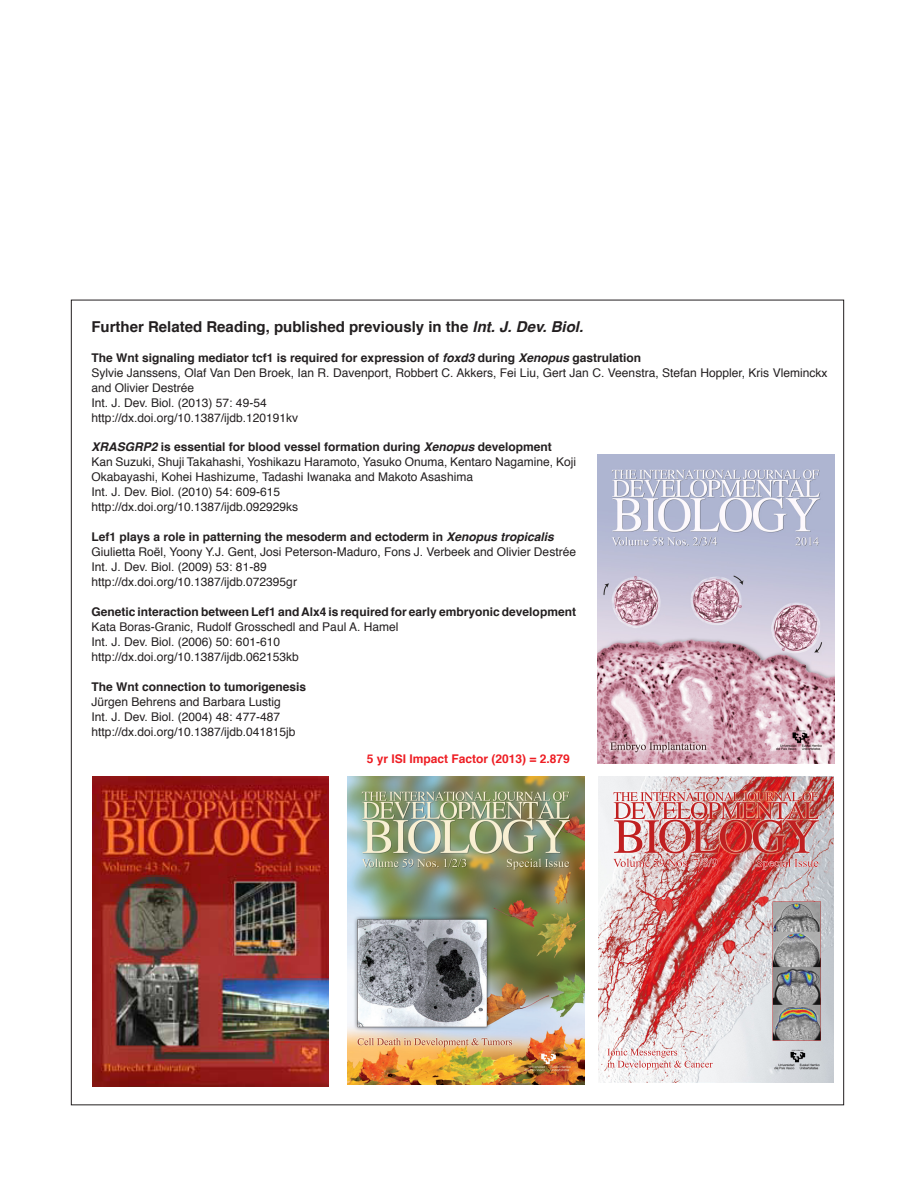
<style>
.page{position:relative;width:915px;height:1191px;background:#fff}
.page>*{position:absolute;margin:0;border:0;box-sizing:border-box;transform-origin:0 0}
._0-TitleSmall-2{font:700 15px "Helvetica";color:#231f20}
._0-RelatedArticles{font:12px/15px "Helvetica";color:#231f20}
._0-RelatedArticles-2{font:700 12px "Helvetica";color:#231f20}
._0-TitleSmall-2-2{font:700 12px "Helvetica";color:#ee1d23}
.s1{font-style:italic}
</style>
<div class="page">
<img style="left:597px;top:454px;width:237px;height:309px">
<img style="left:347px;top:776px;width:237px;height:308px">
<img style="left:598px;top:776px;width:235px;height:306px">
<img style="left:685px;top:792px;width:125px;height:9px">
<img style="left:690px;top:802px;width:128px;height:17px">
<img style="left:614px;top:819px;width:204px;height:34px">
<img style="left:626px;top:858px;width:164px;height:9px">
<img style="left:607px;top:1048px;width:69px;height:7px">
<img style="left:607px;top:1060px;width:83px;height:7px">
<img style="left:92px;top:776px;width:236px;height:310px">
<p class="_0-TitleSmall-2" style="left:91px;top:315px;width:493px">Further Related Reading, published previously in the <span class="s1">Int. J. Dev. Biol.</span></p>
<p class="_0-RelatedArticles-2" style="left:91px;top:348px;width:551px">The Wnt signaling mediator tcf1 is required for expression of <span class="s1">foxd3</span> during <span class="s1">Xenopus</span> gastrulation</p>
<p class="_0-RelatedArticles" style="left:91px;top:366px;width:737px">Sylvie Janssens, Olaf Van Den Broek, Ian R. Davenport, Robbert C. Akkers, Fei Liu, Gert Jan C. Veenstra, Stefan Hoppler, Kris Vleminckx and Olivier Destrée</p>
<p class="_0-RelatedArticles" style="left:91px;top:396px;width:177px">Int. J. Dev. Biol. (2013) 57: 49-54</p>
<p class="_0-RelatedArticles" style="left:91px;top:411px;width:208px">http://dx.doi.org/10.1387/ijdb.120191kv</p>
<p class="_0-RelatedArticles-2" style="left:91px;top:437px;width:462px"><span class="s1">XRASGRP2</span> is essential for blood vessel formation during <span class="s1">Xenopus</span> development</p>
<p class="_0-RelatedArticles" style="left:91px;top:455px;width:486px">Kan Suzuki, Shuji Takahashi, Yoshikazu Haramoto, Yasuko Onuma, Kentaro Nagamine, Koji<br>Okabayashi, Kohei Hashizume, Tadashi Iwanaka and Makoto Asashima</p>
<p class="_0-RelatedArticles" style="left:91px;top:485px;width:190px">Int. J. Dev. Biol. (2010) 54: 609-615</p>
<p class="_0-RelatedArticles" style="left:91px;top:500px;width:208px">http://dx.doi.org/10.1387/ijdb.092929ks</p>
<p class="_0-RelatedArticles-2" style="left:91px;top:527px;width:464px">Lef1 plays a role in patterning the mesoderm and ectoderm in <span class="s1">Xenopus tropicalis</span></p>
<p class="_0-RelatedArticles" style="left:91px;top:545px;width:486px">Giulietta Roël, Yoony Y.J. Gent, Josi Peterson-Maduro, Fons J. Verbeek and Olivier Destrée</p>
<p class="_0-RelatedArticles" style="left:91px;top:560px;width:177px">Int. J. Dev. Biol. (2009) 53: 81-89</p>
<p class="_0-RelatedArticles" style="left:91px;top:575px;width:207px">http://dx.doi.org/10.1387/ijdb.072395gr</p>
<p class="_0-RelatedArticles-2" style="left:91px;top:602px;width:486px">Genetic interaction between Lef1 and Alx4 is required for early embryonic development</p>
<p class="_0-RelatedArticles" style="left:91px;top:620px;width:308px">Kata Boras-Granic, Rudolf Grosschedl and Paul A. Hamel</p>
<p class="_0-RelatedArticles" style="left:91px;top:635px;width:190px">Int. J. Dev. Biol. (2006) 50: 601-610</p>
<p class="_0-RelatedArticles" style="left:91px;top:650px;width:209px">http://dx.doi.org/10.1387/ijdb.062153kb</p>
<p class="_0-RelatedArticles-2" style="left:91px;top:677px;width:216px">The Wnt connection to tumorigenesis</p>
<p class="_0-RelatedArticles" style="left:91px;top:695px;width:191px">Jürgen Behrens and Barbara Lustig</p>
<p class="_0-RelatedArticles" style="left:91px;top:710px;width:190px">Int. J. Dev. Biol. (2004) 48: 477-487</p>
<p class="_0-RelatedArticles" style="left:91px;top:725px;width:206px">http://dx.doi.org/10.1387/ijdb.041815jb</p>
<p class="_0-TitleSmall-2-2" style="left:366px;top:749px;width:205px">5 yr ISI Impact Factor (2013) = 2.879</p>
</div>
